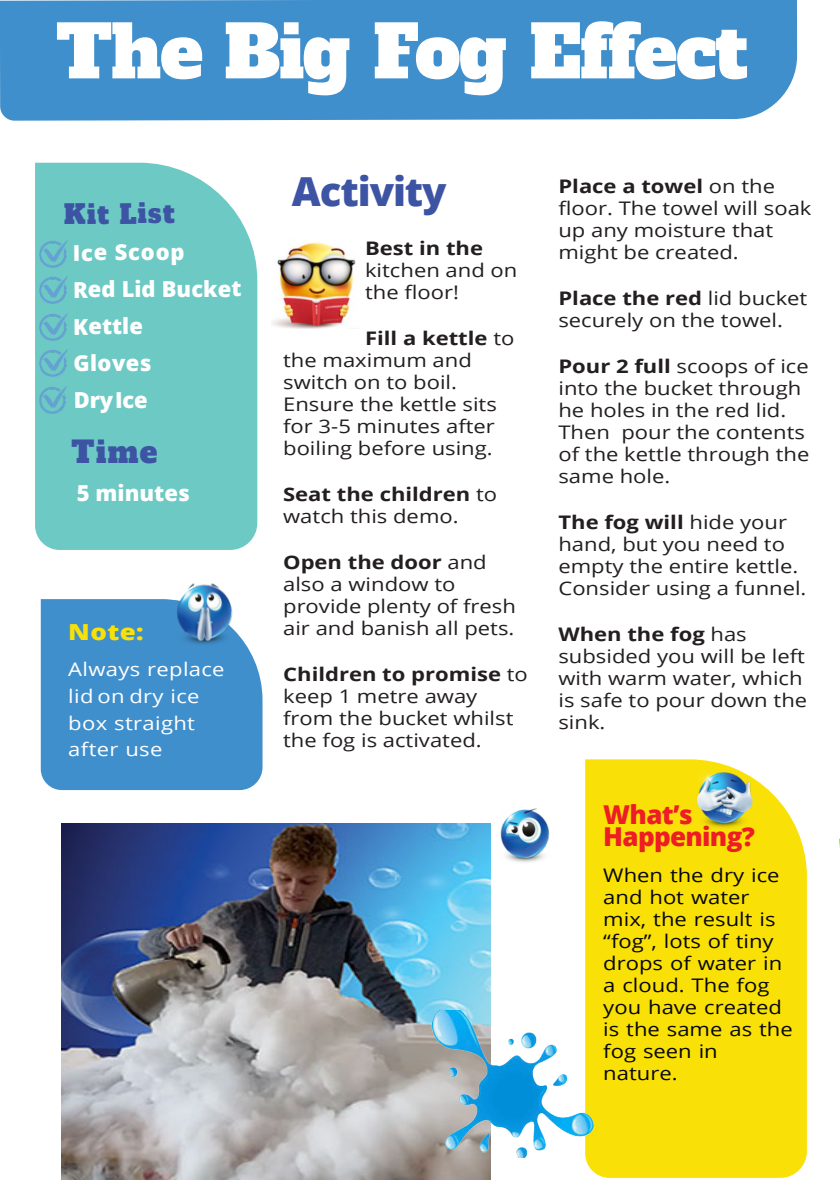
<style>
.page{position:relative;width:840px;height:1191px;background:#fff}
.page>*{position:absolute;margin:0;border:0;box-sizing:border-box;transform-origin:0 0}
.t1{font:72px "Alfa Slab One";letter-spacing:-.015em;color:#fff}
.t2{font:800 40px "Open Sans";letter-spacing:-.025em;color:#3d54a4}
.t3{font:29.4px "Alfa Slab One";color:#3d54a4}
.t4{font:800 26px/22px "Open Sans";letter-spacing:-.025em;color:#ee1c25}
.t5{font:26px "Alfa Slab One";letter-spacing:.04em;color:#3d54a4}
.t6{font:800 22.2px "Open Sans";color:#f9e108;scale:1.18 1}
.t7{font:800 22px/36.8px "Open Sans";color:#fff}
.t8{font:18.8px/22px "Open Sans";color:#231f20;scale:1.18 1}
.t9{font:18.8px/22px "Open Sans";color:#080704;scale:1.18 1}
.t10{font:18.8px/26.8px "Open Sans";letter-spacing:.015em;color:#fff;scale:1.18 1}
.t11{font:700 18.8px "Open Sans";color:#231f20;scale:1.18 1}
.s1{font-weight:700}
</style>
<div class="page">
<img style="left:61px;top:823px;width:429px;height:356px">
<div style="left:585px;top:759px;width:221px;height:418px;background:#f9e108"></div>
<img style="left:690px;top:766px;width:66px;height:66px">
<img style="left:272px;top:242px;width:86px;height:87px">
<img style="left:431px;top:1010px;width:164px;height:147px">
<div style="left:41px;top:599px;width:221px;height:191px;background:#408fcd"></div>
<img style="left:500px;top:808px;width:50px;height:54px">
<img style="left:168px;top:583px;width:74px;height:69px">
<div style="left:35px;top:163px;width:222px;height:387px;background:#6dc9c4"></div>
<img style="left:39px;top:240px;width:28px;height:27px">
<img style="left:39px;top:276px;width:28px;height:27px">
<img style="left:39px;top:313px;width:28px;height:27px">
<img style="left:39px;top:350px;width:28px;height:27px">
<img style="left:39px;top:386px;width:28px;height:27px">
<div style="left:0;top:0;width:796px;height:121px;background:#408fcd"></div>
<h1 class="t1" style="left:56px;top:4px;width:693px">The Big Fog Effect</h1>
<h3 class="t5" style="left:64px;top:196px;width:112px">Kit List</h3>
<p class="t7" style="left:73px;top:236px;width:170px">Ice Scoop<br>Red Lid Bucket<br>Kettle<br>Gloves<br>DryIce</p>
<h3 class="t3" style="left:71px;top:432px;width:87px">Time</h3>
<p class="t7" style="left:77px;top:476px;width:114px">5 minutes</p>
<p class="t6" style="left:68px;top:623px;width:65px">Note:</p>
<p class="t10" style="left:68px;top:657px;width:134px">Always replace lid on dry ice box straight after use</p>
<h2 class="t2" style="left:292px;top:175px;width:156px">Activity</h2>
<p class="t8" style="left:558px;top:177px;width:216px"><span class="s1">Place a towel</span> on the floor. The towel will soak up any moisture that might be created.</p>
<p class="t8" style="left:558px;top:289px;width:212px"><span class="s1">Place the red</span> lid bucket securely on the towel.</p>
<p class="t8" style="left:558px;top:357px;width:214px"><span class="s1">Pour 2 full</span> scoops of ice into the bucket through he holes in the red lid.<br>Then pour the contents of the kettle through the same hole.</p>
<p class="t8" style="left:558px;top:513px;width:211px"><span class="s1">The fog will</span> hide your hand, but you need to empty the entire kettle.<br>Consider using a funnel.</p>
<p class="t8" style="left:558px;top:625px;width:212px"><span class="s1">When the fog</span> has subsided you will be left with warm water, which is safe to pour down the sink.</p>
<p class="t11" style="left:365px;top:241px;width:101px">Best in the</p>
<p class="t8" style="left:365px;top:261px;width:130px">kitchen and on the floor!</p>
<p class="t8" style="left:283px;top:329px;width:197px;text-indent:82px"><span class="s1">Fill a kettle</span> to the maximum and switch on to boil.<br>Ensure the kettle sits for 3-5 minutes after boiling before using.</p>
<p class="t8" style="left:283px;top:485px;width:183px"><span class="s1">Seat the children</span> to watch this demo.</p>
<p class="t8" style="left:283px;top:553px;width:199px"><span class="s1">Open the door</span> and also a window to provide plenty of fresh air and banish all pets.</p>
<p class="t8" style="left:283px;top:665px;width:209px"><span class="s1">Children to promise</span> to keep 1 metre away from the bucket whilst the fog is activated.</p>
<h3 class="t4" style="left:603px;top:806px;width:153px">What’s<br>Happening?</h3>
<p class="t9" style="left:603px;top:866px;width:162px">When the dry ice and hot water mix, the result is “fog”, lots of tiny drops of water in a cloud. The fog you have created is the same as the fog seen in nature.</p>
</div>
